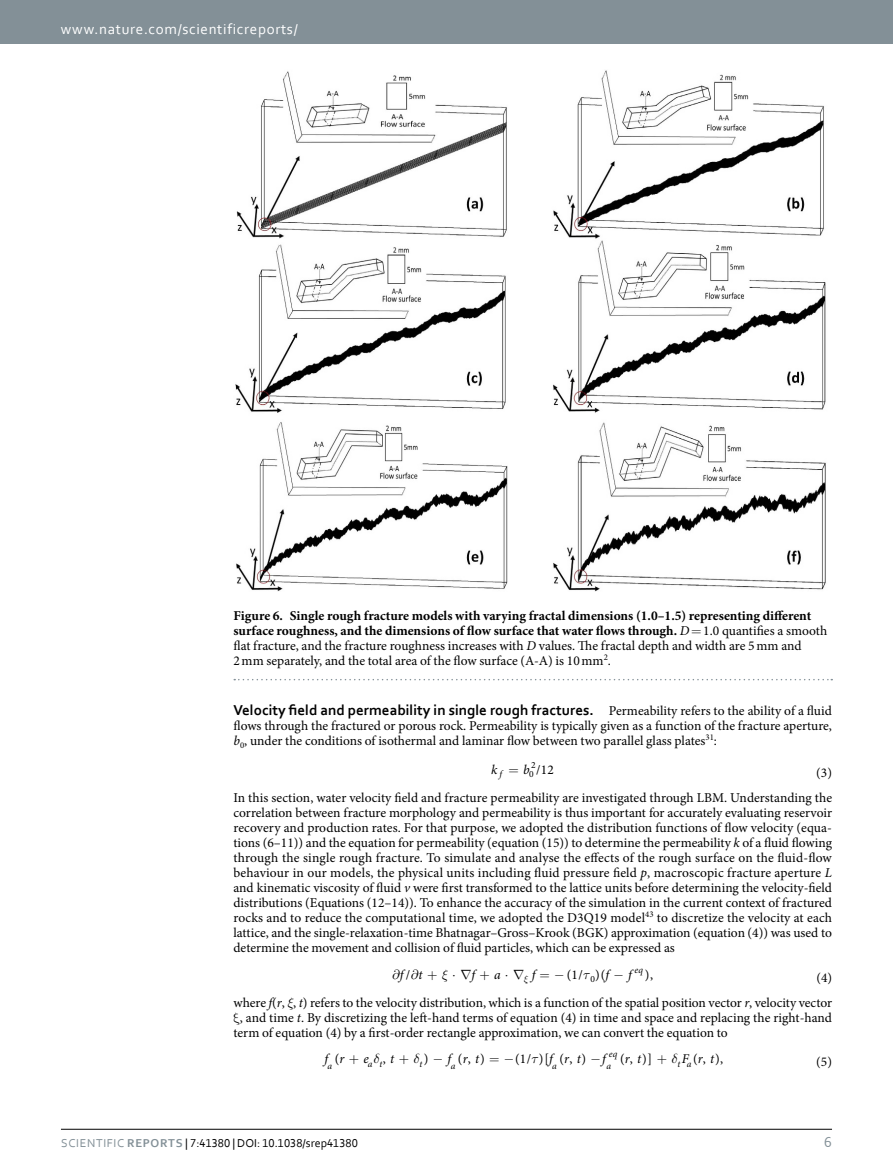
<style>
.page{position:relative;width:893px;height:1174px;background:#fff}
.page>*{position:absolute;margin:0;border:0;box-sizing:border-box;transform-origin:0 0}
.t1{font:700 15px "Corbel";color:#000}
.t2{font:15px "Corbel";letter-spacing:.045em;color:#fff}
.t3{font:15px "Corbel";color:#839097}
.t4{font:13.5px/15px "Minion Pro";color:#000}
.t5{font:13.35px "Minion Pro";color:#000}
.t6{font:italic 13.35px "Minion Pro";color:#000}
.t7{font:12px "Corbel";color:#000}
.t8{font:italic 9.45px "Minion Pro";color:#000}
.t9{font:9.45px "Minion Pro";color:#000}
.s1{font-weight:700}
.s2{font-style:italic}
.s3{font-family:"Minion Pro";font-weight:400;font-size:13.5px}
.s4{font-style:normal}
.s5{color:#839097}
.s6{font-weight:700;color:#839097}
</style>
<div class="page">
<div style="left:0;top:0;width:893px;height:43px;background:#839097"></div>
<hr style="left:61px;top:1129px;width:771px;height:1px;background:#000">
<img style="left:235px;top:70px;width:591px;height:522px">
<svg style="left:234px;top:679px;width:598px;height:1px"></svg>
<p class="t2" style="left:61px;top:19px;width:238px">www.nature.com/scientificreports/</p>
<p class="t4" style="left:233px;top:608px;width:595px"><span class="s1">Figure 6. Single rough fracture models with varying fractal dimensions (1.0–1.5) representing different surface roughness, and the dimensions of flow surface that water flows through.</span> <span class="s2">D</span> 1.0 quantifies a smooth flat fracture, and the fracture roughness increases with <span class="s2">D</span> values. The fractal depth and width are 5mm and 2mm separately, and the total area of the flow surface (A-A) is 10mm<sup>2</sup>.</p>
<p class="t1" style="left:233px;top:700px;width:600px">Velocity field and permeability in single rough fractures. <span class="s3">Permeability refers to the ability of a fluid</span></p>
<p class="t4" style="left:233px;top:718px;width:600px">flows through the fractured or porous rock. Permeability is typically given as a function of the fracture aperture, <span class="s2">b</span><sub>0</sub>, under the conditions of isothermal and laminar flow between two parallel glass plates<sup>31</sup>:</p>
<p class="t6" style="left:491px;top:760px;width:7px">k</p>
<p class="t5" style="left:523px;top:760px;width:32px"><span class="s2">b</span> /12</p>
<p class="t8" style="left:499px;top:767px;width:4px">f</p>
<p class="t9" style="left:529px;top:768px;width:6px">0</p>
<p class="t5" style="left:816px;top:764px;width:17px">(3)</p>
<p class="t9" style="left:531px;top:758px;width:6px">2</p>
<p class="t4" style="left:233px;top:790px;width:600px;text-align:justify">In this section, water velocity field and fracture permeability are investigated through LBM. Understanding the correlation between fracture morphology and permeability is thus important for accurately evaluating reservoir recovery and production rates. For that purpose, we adopted the distribution functions of flow velocity (equa&shy;tions (6–11)) and the equation for permeability (equation (15)) to determine the permeability <span class="s2">k</span> of a fluid flowing through the single rough fracture. To simulate and analyse the effects of the rough surface on the fluid-flow behaviour in our models, the physical units including fluid pressure field <span class="s2">p</span>, macroscopic fracture aperture <span class="s2">L </span>and kinematic viscosity of fluid <span class="s2">v</span> were first transformed to the lattice units before determining the velocity-field distributions (Equations (12–14)). To enhance the accuracy of the simulation in the current context of fractured rocks and to reduce the computational time, we adopted the D3Q19 model<sup>43</sup> to discretize the velocity at each lattice, and the single-relaxation-time Bhatnagar–Gross–Krook (BGK) approximation (equation (4)) was used to determine the movement and collision of fluid particles, which can be expressed as</p>
<p class="t6" style="left:400px;top:965px;width:24px">f t</p>
<p class="t8" style="left:634px;top:963px;width:10px">eq</p>
<p class="t6" style="left:452px;top:965px;width:25px">⋅ ∇f</p>
<p class="t6" style="left:494px;top:965px;width:43px">a⋅∇ f</p>
<p class="t6" style="left:606px;top:965px;width:5px">f</p>
<p class="t5" style="left:554px;top:965px;width:100px">−1/ )( −<span class="s2">f</span> ),</p>
<p class="t5" style="left:816px;top:968px;width:17px">(4)</p>
<p class="t5" style="left:406px;top:965px;width:6px">/</p>
<p class="t5" style="left:567px;top:965px;width:6px">(</p>
<p class="t9" style="left:590px;top:972px;width:6px">0</p>
<p class="t4" style="left:233px;top:994px;width:600px">where <span class="s2">f</span>(<span class="s2">r</span>, , <span class="s2">t</span>) refers to the velocity distribution, which is a function of the spatial position vector <span class="s2">r</span>, velocity vector</p>
<p class="t4" style="left:240px;top:1009px;width:594px">, and time <span class="s2">t</span>. By discretizing the left-hand terms of equation (4) in time and space and replacing the right-hand</p>
<p class="t4" style="left:233px;top:1024px;width:496px">term of equation (4) by a first-order rectangle approximation, we can convert the equation to</p>
<p class="t6" style="left:324px;top:1050px;width:22px">f r<span class="s4">(</span></p>
<p class="t5" style="left:383px;top:1050px;width:13px">, <span class="s2">t</span></p>
<p class="t8" style="left:609px;top:1048px;width:10px">eq</p>
<p class="t6" style="left:363px;top:1050px;width:7px">e</p>
<p class="t5" style="left:424px;top:1050px;width:62px">) − <span class="s2">f r</span>, )<span class="s2">t</span></p>
<p class="t5" style="left:458px;top:1050px;width:6px">(</p>
<p class="t6" style="left:549px;top:1050px;width:5px">f</p>
<p class="t5" style="left:504px;top:1050px;width:104px">−(1/ )[ (<span class="s2">r t</span>, ) <span class="s2">f</span></p>
<p class="t5" style="left:620px;top:1050px;width:34px"><span class="s2">r</span>( , <span class="s2">t</span>)]</p>
<p class="t5" style="left:682px;top:1050px;width:43px"><span class="s2">F</span> ( ,<span class="s2">r t</span>),</p>
<p class="t8" style="left:328px;top:1059px;width:6px">a</p>
<p class="t8" style="left:368px;top:1057px;width:16px">a t</p>
<p class="t8" style="left:420px;top:1057px;width:4px">t</p>
<p class="t8" style="left:451px;top:1059px;width:6px">a</p>
<p class="t8" style="left:552px;top:1059px;width:6px">a</p>
<p class="t8" style="left:607px;top:1059px;width:6px">a</p>
<p class="t5" style="left:816px;top:1053px;width:17px">(5)</p>
<p class="t8" style="left:677px;top:1057px;width:16px">t a</p>
<p class="t7" style="left:61px;top:1135px;width:298px"><span class="s5">Scientific</span> <span class="s6">Reports</span> | 7:41380 | DOI: 10.1038/srep41380</p>
<p class="t3" style="left:824px;top:1132px;width:9px">6</p>
</div>
